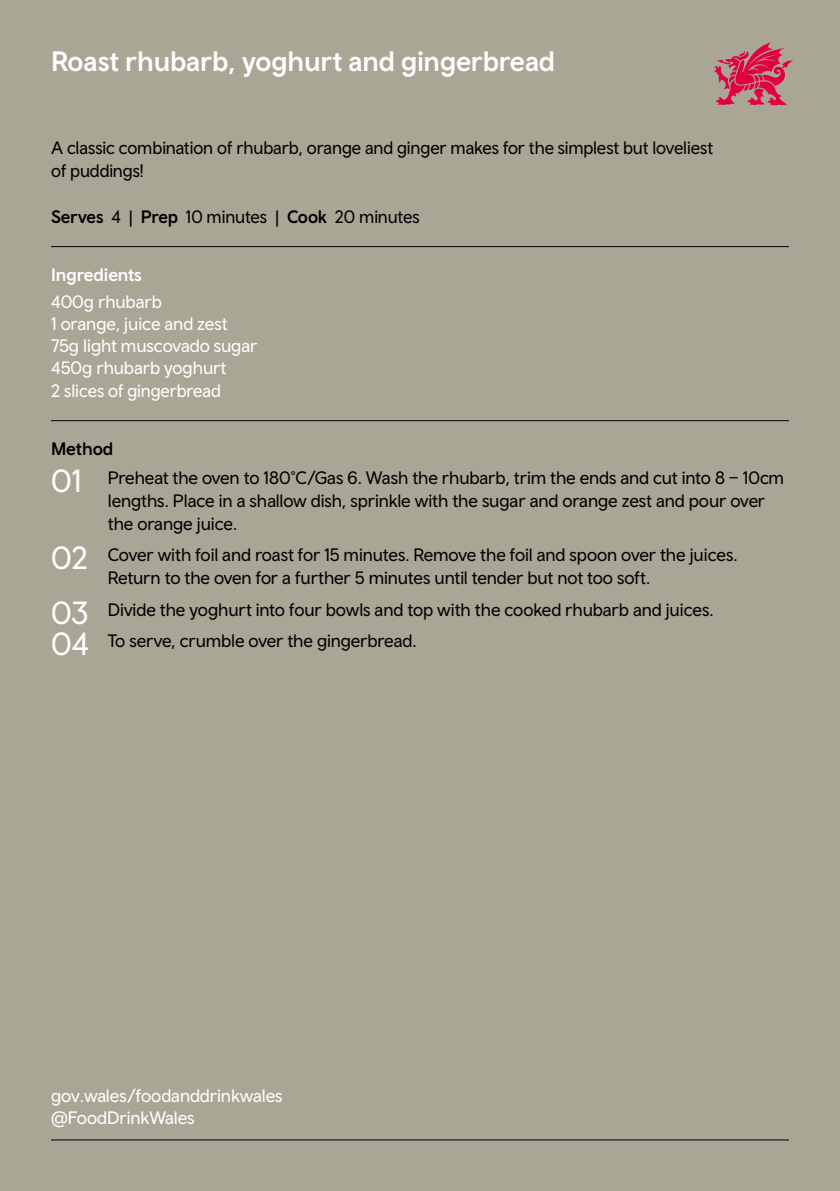
<style>
.page{position:relative;width:840px;height:1191px;background:#fff}
.page>*{position:absolute;margin:0;border:0;box-sizing:border-box;transform-origin:0 0}
.t1{font:500 28px "Wales Sans Body";letter-spacing:-.01em;color:#fff}
.t2{font:18px/23px "Wales Sans Body";letter-spacing:-.01em;color:#000}
.t3{font:18px/22.2px "Wales Sans Body";letter-spacing:-.005em;color:#fff}
.t4{font:500 18px "Wales Sans Body";letter-spacing:-.005em;color:#fff}
.s1{font-weight:500}
.s2{font-size:32px;color:#fff}
</style>
<div class="page">
<div style="left:0;top:0;width:839px;height:1191px;background:#aaa696"></div>
<hr style="left:51px;top:246px;width:737px;height:1px;background:#000">
<hr style="left:51px;top:420px;width:737px;height:1px;background:#000">
<hr style="left:51px;top:1139px;width:737px;height:1px;background:#000">
<svg style="left:714px;top:42px;width:78px;height:64px"></svg>
<h1 class="t1" style="left:51px;top:44px;width:505px">Roast rhubarb, yoghurt and gingerbread</h1>
<p class="t2" style="left:51px;top:136px;width:663px">A classic combination of rhubarb, orange and ginger makes for the simplest but loveliest of puddings!</p>
<p class="t2" style="left:51px;top:205px;width:370px"><span class="s1">Serves</span> 4 | <span class="s1">Prep</span> 10 minutes | <span class="s1">Cook</span> 20 minutes</p>
<p class="t4" style="left:51px;top:263px;width:92px">Ingredients</p>
<p class="t3" style="left:51px;top:291px;width:208px">400g rhubarb<br>1 orange, juice and zest<br>75g light muscovado sugar<br>450g rhubarb yoghurt<br>2 slices of gingerbread</p>
<p class="t2" style="left:51px;top:434px;width:734px;line-height:28.6px"><span class="s1">Method<br></span><span class="s2">01</span> Preheat the oven to 180°C/Gas 6. Wash the rhubarb, trim the ends and cut into 8 – 10cm</p>
<p class="t2" style="left:108px;top:488px;width:658px">lengths. Place in a shallow dish, sprinkle with the sugar and orange zest and pour over the orange juice.</p>
<p class="t2" style="left:108px;top:543px;width:631px;text-indent:-57px"><span class="s2">02</span> Cover with foil and roast for 15 minutes. Remove the foil and spoon over the juices.<br>Return to the oven for a further 5 minutes until tender but not too soft.</p>
<p class="t2" style="left:51px;top:593px;width:663px;line-height:31.6px"><span class="s2">03</span> Divide the yoghurt into four bowls and top with the cooked rhubarb and juices.<br><span class="s2">04</span> To serve, crumble over the gingerbread.</p>
<p class="t3" style="left:51px;top:1083px;width:233px">gov.wales/foodanddrinkwales @FoodDrinkWales</p>
</div>
